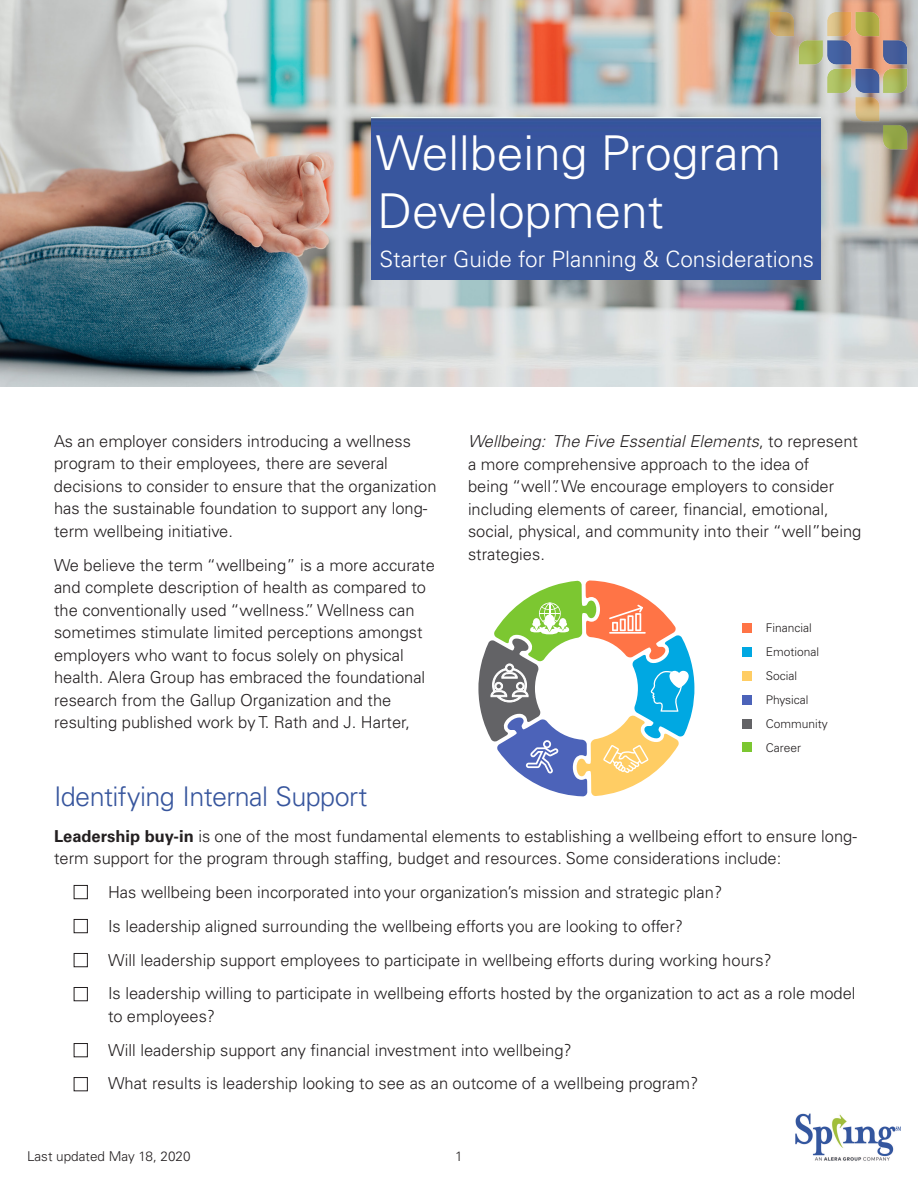
<style>
.page{position:relative;width:918px;height:1188px;background:#fff}
.page>*{position:absolute;margin:0;border:0;box-sizing:border-box;transform-origin:0 0}
.t1{font:300 48px/57.6px "Univers LT Pro 45";color:#fff}
.Body_Copy{font:300 27px "Univers LT Pro 45";letter-spacing:-.025em;color:#37559d}
.t2{font:300 22.5px "Univers LT Pro 45";color:#fff}
.Body_Copy-2{font:300 16.5px/22.5px "Univers LT Pro 45";color:#231f20}
.t3{font:300 13.5px "Univers LT Pro 45";color:#231f20}
.t4{font:300 12px "Univers LT Pro 45";color:#231f20}
.s1{font-style:italic}
.s2{font-family:"Univers LT Pro 65";font-weight:700}
</style>
<div class="page">
<img style="left:0;top:0;width:918px;height:387px">
<svg style="left:478px;top:580px;width:217px;height:216px"></svg>
<div style="left:742px;top:624px;width:10px;height:9px;background:#ff7446"></div>
<div style="left:742px;top:647px;width:10px;height:10px;background:#00a8e2"></div>
<div style="left:742px;top:671px;width:10px;height:10px;background:#ffcd64"></div>
<div style="left:742px;top:695px;width:10px;height:10px;background:#4c63b9"></div>
<div style="left:742px;top:719px;width:10px;height:10px;background:#636366"></div>
<div style="left:742px;top:742px;width:10px;height:10px;background:#7cc731"></div>
<div style="left:74px;top:885px;width:14px;height:14px;border:1px solid #231f20"></div>
<div style="left:74px;top:919px;width:14px;height:14px;border:1px solid #231f20"></div>
<div style="left:74px;top:953px;width:14px;height:14px;border:1px solid #231f20"></div>
<div style="left:74px;top:1043px;width:14px;height:14px;border:1px solid #231f20"></div>
<div style="left:74px;top:987px;width:14px;height:14px;border:1px solid #231f20"></div>
<div style="left:74px;top:1077px;width:14px;height:14px;border:1px solid #231f20"></div>
<div style="left:371px;top:117px;width:450px;height:162px;background:#38569e"></div>
<img style="left:758px;top:1px;width:160px;height:158px">
<img style="left:796px;top:1113px;width:104px;height:48px">
<h1 class="t1" style="left:376px;top:123px;width:407px">Wellbeing Program<br>Development</h1>
<h3 class="t2" style="left:380px;top:244px;width:436px">Starter Guide for Planning &amp; Considerations</h3>
<p class="Body_Copy-2" style="left:54px;top:429px;width:384px">As an employer considers introducing a wellness program to their employees, there are several decisions to consider to ensure that the organization has the sustainable foundation to support any long&shy;term wellbeing initiative.</p>
<p class="Body_Copy-2" style="left:54px;top:553px;width:382px">We believe the term “wellbeing” is a more accurate and complete description of health as compared to the conventionally used “wellness.” Wellness can sometimes stimulate limited perceptions amongst employers who want to focus solely on physical health. Alera Group has embraced the foundational research from the Gallup Organization and the resulting published work by T. Rath and J. Harter,</p>
<p class="Body_Copy" style="left:54px;top:778px;width:315px">Identifying Internal Support</p>
<p class="Body_Copy-2" style="left:468px;top:429px;width:395px"><span class="s1">Wellbeing: The Five Essential Elements</span>, to represent a more comprehensive approach to the idea of<br>being “well”. We encourage employers to consider including elements of career, financial, emotional, social, physical, and community into their “well”being strategies.</p>
<p class="t4" style="left:766px;top:620px;width:48px">Financial</p>
<p class="t4" style="left:766px;top:644px;width:55px">Emotional</p>
<p class="t4" style="left:766px;top:668px;width:33px">Social</p>
<p class="t4" style="left:766px;top:692px;width:44px">Physical</p>
<p class="t4" style="left:766px;top:716px;width:64px">Community</p>
<p class="t4" style="left:766px;top:740px;width:37px">Career</p>
<p class="Body_Copy-2" style="left:54px;top:824px;width:805px"><span class="s2">Leadership buy-in</span> is one of the most fundamental elements to establishing a wellbeing effort to ensure long&shy;term support for the program through staffing, budget and resources. Some considerations include:</p>
<p class="Body_Copy-2" style="left:108px;top:881px;width:616px">Has wellbeing been incorporated into your organization’s mission and strategic plan?</p>
<p class="Body_Copy-2" style="left:108px;top:914px;width:577px">Is leadership aligned surrounding the wellbeing efforts you are looking to offer?</p>
<p class="Body_Copy-2" style="left:108px;top:948px;width:665px">Will leadership support employees to participate in wellbeing efforts during working hours?</p>
<p class="Body_Copy-2" style="left:108px;top:982px;width:749px">Is leadership willing to participate in wellbeing efforts hosted by the organization to act as a role model to employees?</p>
<p class="Body_Copy-2" style="left:108px;top:1038px;width:465px">Will leadership support any financial investment into wellbeing?</p>
<p class="Body_Copy-2" style="left:108px;top:1072px;width:592px">What results is leadership looking to see as an outcome of a wellbeing program?</p>
<p class="t3" style="left:27px;top:1147px;width:165px">Last updated May 18, 2020</p>
<p class="t3" style="left:455px;top:1147px;width:9px">1</p>
</div>
